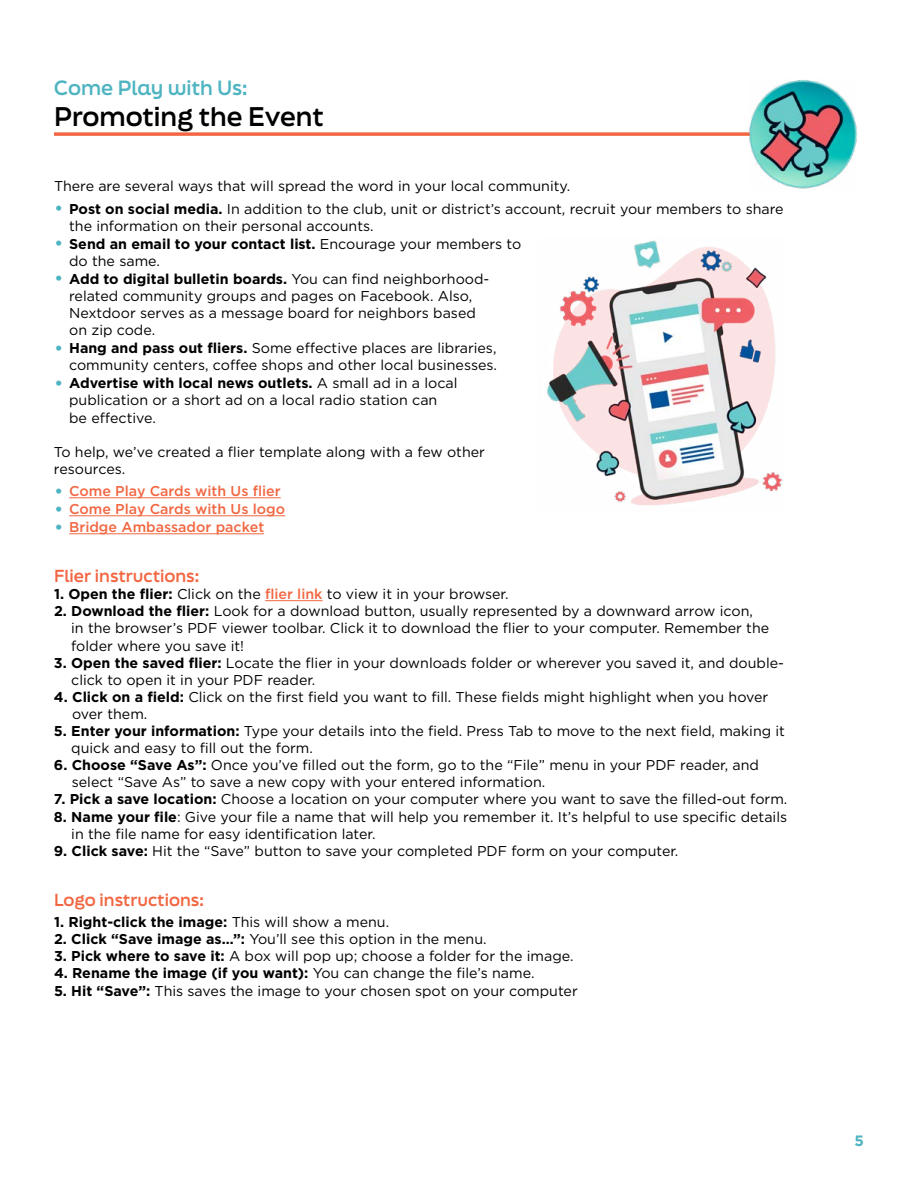
<style>
.page{position:relative;width:918px;height:1188px;background:#fff}
.page>*{position:absolute;margin:0;border:0;box-sizing:border-box;transform-origin:0 0}
.t1{font:700 25.5px "Final Six";color:#000}
.t2{font:700 19.5px "Final Six";color:#4eb4c1}
.t3{font:700 16.5px "Final Six";color:#f26641}
.t4{font:700 15px "Gotham";color:#4eb4c1}
.t5{font:14.25px/17.1px "Gotham";color:#000}
.t6{font:700 14.25px "Gotham";color:#000}
.t7{font:500 14.25px "Gotham";color:#f26641}
.s1{font-size:19.5px;color:#4eb4c1}
.s2{font-weight:700}
.s3{font-weight:400;font-size:19.5px;color:#4eb4c1}
.s4{font-weight:500;color:#f26641}
.s5{font-weight:400}
</style>
<div class="page">
<hr style="left:54px;top:133px;width:734px;height:3px;background:#f26641">
<hr style="left:69px;top:497px;width:212px;height:1px;background:#f26641">
<hr style="left:69px;top:515px;width:216px;height:1px;background:#f26641">
<hr style="left:69px;top:533px;width:195px;height:1px;background:#f26641">
<hr style="left:265px;top:600px;width:58px;height:1px;background:#f26641">
<img style="left:748px;top:80px;width:110px;height:109px">
<img style="left:547px;top:240px;width:235px;height:266px">
<h2 class="t2" style="left:54px;top:73px;width:195px">Come Play with Us:</h2>
<h1 class="t1" style="left:54px;top:97px;width:271px">Promoting the Event</h1>
<p class="t5" style="left:54px;top:177px;width:518px">There are several ways that will spread the word in your local community.</p>
<p class="t5" style="left:69px;top:200px;width:716px;text-indent:-15px"><span class="s1">•</span> <span class="s2">Post on social media.</span> In addition to the club, unit or district’s account, recruit your members to share the information on their personal accounts.</p>
<p class="t5" style="left:69px;top:235px;width:454px;text-indent:-15px"><span class="s1">•</span> <span class="s2">Send an email to your contact list.</span> Encourage your members to do the same.</p>
<p class="t5" style="left:69px;top:270px;width:422px;text-indent:-15px"><span class="s1">•</span> <span class="s2">Add to digital bulletin boards.</span> You can find neighborhood&shy;related community groups and pages on Facebook. Also, Nextdoor serves as a message board for neighbors based on zip code.</p>
<p class="t5" style="left:54px;top:339px;width:445px;text-align:right"><span class="s1">•</span> <span class="s2">Hang and pass out fliers.</span> Some effective places are libraries, community centers, coffee shops and other local businesses.</p>
<p class="t5" style="left:69px;top:374px;width:390px;text-indent:-15px"><span class="s1">•</span> <span class="s2">Advertise with local news outlets.</span> A small ad in a local publication or a short ad on a local radio station can be effective.</p>
<p class="t5" style="left:54px;top:443px;width:433px">To help, we’ve created a flier template along with a few other resources.</p>
<p class="t7" style="left:54px;top:482px;width:228px"><span class="s3">•</span> Come Play Cards with Us flier</p>
<p class="t7" style="left:54px;top:500px;width:233px"><span class="s3">•</span> Come Play Cards with Us logo</p>
<p class="t7" style="left:54px;top:518px;width:212px"><span class="s3">•</span> Bridge Ambassador packet</p>
<p class="t3" style="left:54px;top:564px;width:147px">Flier instructions:</p>
<p class="t5" style="left:54px;top:585px;width:456px"><span class="s2">1. Open the flier:</span> Click on the <span class="s4">flier link</span> to view it in your browser.</p>
<p class="t5" style="left:71px;top:602px;width:700px;text-indent:-17px"><span class="s2">2. Download the flier:</span> Look for a download button, usually represented by a downward arrow icon,<br>in the browser’s PDF viewer toolbar. Click it to download the flier to your computer. Remember the folder where you save it!</p>
<p class="t5" style="left:71px;top:654px;width:714px;text-indent:-17px"><span class="s2">3. Open the saved flier:</span> Locate the flier in your downloads folder or wherever you saved it, and double&shy;click to open it in your PDF reader.</p>
<p class="t5" style="left:72px;top:688px;width:698px;text-indent:-18px"><span class="s2">4. Click on a field:</span> Click on the first field you want to fill. These fields might highlight when you hover over them.</p>
<p class="t5" style="left:71px;top:722px;width:715px;text-indent:-17px"><span class="s2">5. Enter your information:</span> Type your details into the field. Press Tab to move to the next field, making it quick and easy to fill out the form.</p>
<p class="t5" style="left:72px;top:756px;width:689px;text-indent:-18px"><span class="s2">6. Choose “Save As”:</span> Once you’ve filled out the form, go to the “File” menu in your PDF reader, and select “Save As” to save a new copy with your entered information.</p>
<p class="t5" style="left:54px;top:791px;width:735px"><span class="s2">7. Pick a save location:</span> Choose a location on your computer where you want to save the filled-out form.</p>
<p class="t5" style="left:71px;top:808px;width:717px;text-indent:-17px"><span class="s2">8. Name your file</span>: Give your file a name that will help you remember it. It’s helpful to use specific details in the file name for easy identification later.</p>
<p class="t5" style="left:54px;top:842px;width:626px"><span class="s2">9. Click save:</span> Hit the “Save” button to save your completed PDF form on your computer.</p>
<p class="t3" style="left:54px;top:887px;width:151px">Logo instructions:</p>
<p class="t6" style="left:54px;top:913px;width:337px">1. Right-click the image: <span class="s5">This will show a menu.</span></p>
<p class="t5" style="left:54px;top:930px;width:434px"><span class="s2">2. Click “Save image as…”:</span> You’ll see this option in the menu.</p>
<p class="t5" style="left:54px;top:947px;width:521px"><span class="s2">3. Pick where to save it:</span> A box will pop up; choose a folder for the image.</p>
<p class="t6" style="left:54px;top:964px;width:482px">4. Rename the image (if you want): <span class="s5">You can change the file’s name.</span></p>
<p class="t5" style="left:54px;top:982px;width:525px"><span class="s2">5. Hit “Save”:</span> This saves the image to your chosen spot on your computer</p>
<p class="t4" style="left:855px;top:1131px;width:11px">5</p>
</div>
